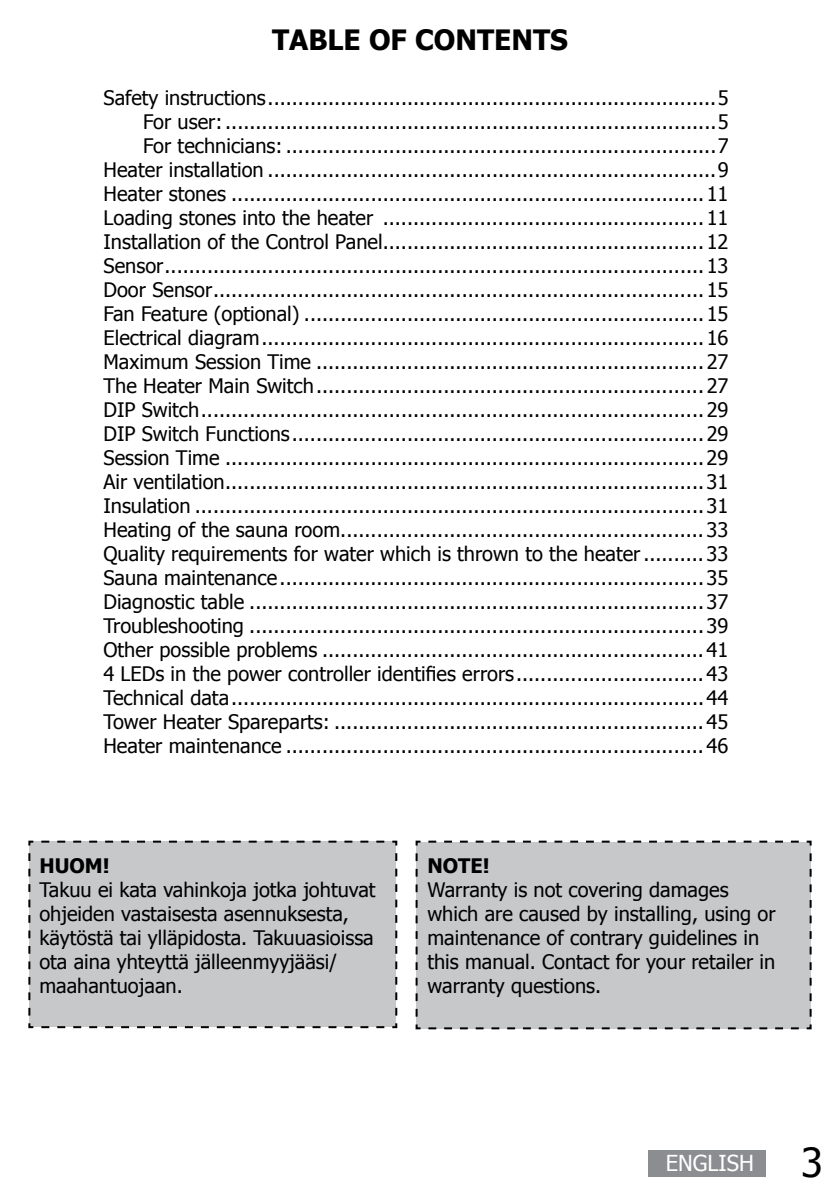
<style>
.page{position:relative;width:840px;height:1191px;background:#fff}
.page>*{position:absolute;margin:0;border:0;box-sizing:border-box;transform-origin:0 0}
.t1{font:700 28px "Tahoma";color:#000}
.t2{font:22px "Tahoma";color:#fff}
.t3{font:20px/24px "Tahoma";color:#000}
.t4{font:700 20px "Tahoma";color:#000}
.s1{font-size:40px;color:#000}
</style>
<div class="page">
<div style="left:28px;top:840px;width:370px;height:189px;background:#c7c8ca"></div>
<div style="left:415px;top:840px;width:397px;height:190px;background:#c7c8ca"></div>
<div style="left:648px;top:1150px;width:117px;height:26px;background:#8b8e90"></div>
<h1 class="t1" style="left:272px;top:20px;width:297px">TABLE OF CONTENTS</h1>
<p class="t3" style="left:103px;top:85px;width:626px;text-align:right">Safety instructions..........................................................................5<br>For user:.................................................................................5<br>For technicians: .......................................................................7<br>Heater installation ..........................................................................9<br>Heater stones ..............................................................................11<br>Loading stones into the heater .....................................................11<br>Installation of the Control Panel.....................................................12<br>Sensor.........................................................................................13<br>Door Sensor.................................................................................15<br>Fan Feature (optional) ..................................................................15<br>Electrical diagram.........................................................................16<br>Maximum Session Time ................................................................27<br>The Heater Main Switch................................................................27<br>DIP Switch...................................................................................29<br>DIP Switch Functions....................................................................29<br>Session Time ...............................................................................29<br>Air ventilation...............................................................................31<br>Insulation ....................................................................................31<br>Heating of the sauna room............................................................33<br>Quality requirements for water which is thrown to the heater..........33<br>Sauna maintenance......................................................................35<br>Diagnostic table ...........................................................................37<br>Troubleshooting ...........................................................................39<br>Other possible problems ...............................................................41<br>4 LEDs in the power controller identifies errors...............................43<br>Technical data..............................................................................44<br>Tower Heater Spareparts: .............................................................45<br>Heater maintenance .....................................................................46</p>
<p class="t4" style="left:39px;top:851px;width:72px">HUOM!</p>
<p class="t3" style="left:39px;top:876px;width:337px">Takuu ei kata vahinkoja jotka johtuvat ohjeiden vastaisesta asennuksesta, käytöstä tai ylläpidosta. Takuuasioissa ota aina yhteyttä jälleenmyyjääsi/ maahantuojaan.</p>
<p class="t4" style="left:427px;top:851px;width:64px">NOTE!</p>
<p class="t3" style="left:427px;top:876px;width:349px">Warranty is not covering damages which are caused by installing, using or maintenance of contrary guidelines in this manual. Contact for your retailer in warranty questions.</p>
<p class="t2" style="left:665px;top:1148px;width:159px">ENGLISH <span class="s1">3</span></p>
</div>
